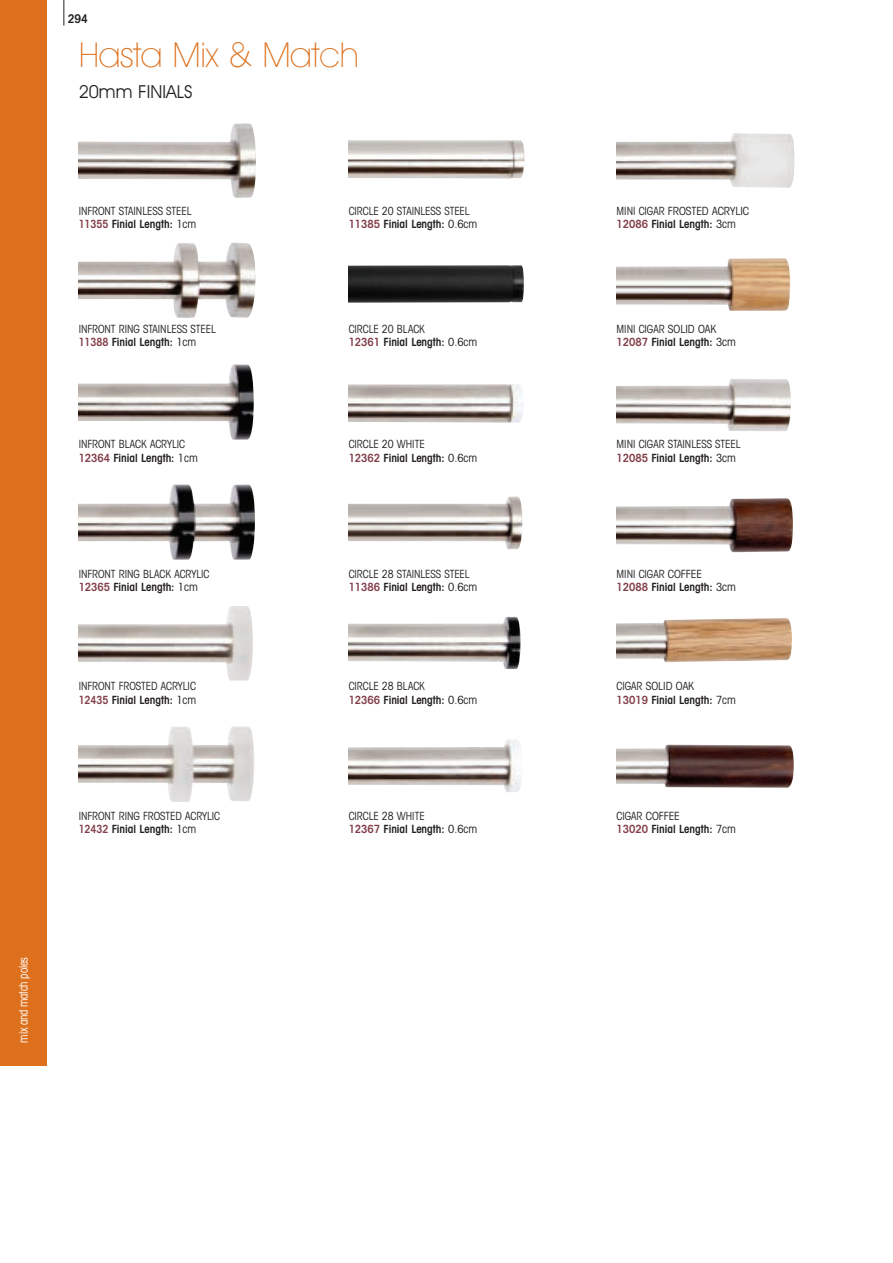
<style>
.page{position:relative;width:893px;height:1263px;background:#fff}
.page>*{position:absolute;margin:0;border:0;box-sizing:border-box;transform-origin:0 0}
.t1{font:200 34.5px "Avant Garde IT Cby BT";letter-spacing:-.01em;color:#dd701c}
.t2{font:18px "Avant Garde IT Cby BT";color:#231f20}
.t3{font:condensed 12px "Avant Garde IT Cby BT";letter-spacing:-.02em;color:#fff;scale:.9 1}
.t4{font:600 condensed 12px "Avant Garde IT Cby BT";color:#231f20}
.t5{font:condensed 11.25px/13.5px "Avant Garde IT Cby BT";color:#231f20;scale:.95 1}
.s1{font-weight:600;color:#83404a}
.s2{font-weight:600}
</style>
<div class="page">
<svg style="left:63px;top:0;width:1px;height:26px"></svg>
<img style="left:79px;top:123px;width:177px;height:75px">
<img style="left:79px;top:242px;width:177px;height:76px">
<img style="left:79px;top:364px;width:175px;height:76px">
<img style="left:79px;top:484px;width:176px;height:76px">
<img style="left:79px;top:606px;width:174px;height:75px">
<img style="left:79px;top:726px;width:175px;height:76px">
<img style="left:349px;top:140px;width:175px;height:39px">
<img style="left:349px;top:265px;width:175px;height:38px">
<img style="left:349px;top:384px;width:174px;height:39px">
<img style="left:349px;top:496px;width:173px;height:53px">
<img style="left:349px;top:616px;width:171px;height:53px">
<img style="left:349px;top:739px;width:173px;height:53px">
<img style="left:617px;top:133px;width:177px;height:55px">
<img style="left:617px;top:258px;width:173px;height:53px">
<img style="left:617px;top:379px;width:174px;height:52px">
<img style="left:617px;top:498px;width:176px;height:54px">
<img style="left:617px;top:618px;width:175px;height:44px">
<img style="left:617px;top:744px;width:177px;height:44px">
<div style="left:0;top:0;width:47px;height:1065px;background:#dd701c"></div>
<p class="t4" style="left:68px;top:15px;width:22px">294</p>
<h1 class="t1" style="left:79px;top:43px;width:282px">Hasta Mix &amp; Match</h1>
<h2 class="t2" style="left:79px;top:85px;width:115px">20mm FINIALS</h2>
<p class="t5" style="left:79px;top:205px;width:125px">INFRONT STAINLESS STEEL<br><span class="s1">11355</span> <span class="s2">Finial Length:</span> 1cm</p>
<p class="t5" style="left:349px;top:205px;width:137px">CIRCLE 20 STAINLESS STEEL<br><span class="s1">11385</span> <span class="s2">Finial Length:</span> 0.6cm</p>
<p class="t5" style="left:79px;top:323px;width:146px">INFRONT RING STAINLESS STEEL<br><span class="s1">11388</span> <span class="s2">Finial Length:</span> 1cm</p>
<p class="t5" style="left:349px;top:323px;width:137px">CIRCLE 20 BLACK<br><span class="s1">12361</span> <span class="s2">Finial Length:</span> 0.6cm</p>
<p class="t5" style="left:79px;top:438px;width:127px">INFRONT BLACK ACRYLIC<br><span class="s1">12364</span> <span class="s2">Finial Length:</span> 1cm</p>
<p class="t5" style="left:349px;top:438px;width:137px">CIRCLE 20 WHITE<br><span class="s1">12362</span> <span class="s2">Finial Length:</span> 0.6cm</p>
<p class="t5" style="left:79px;top:568px;width:139px">INFRONT RING BLACK ACRYLIC<br><span class="s1">12365</span> <span class="s2">Finial Length:</span> 1cm</p>
<p class="t5" style="left:349px;top:568px;width:137px">CIRCLE 28 STAINLESS STEEL<br><span class="s1">11386</span> <span class="s2">Finial Length:</span> 0.6cm</p>
<p class="t5" style="left:79px;top:680px;width:125px">INFRONT FROSTED ACRYLIC<br><span class="s1">12435</span> <span class="s2">Finial Length:</span> 1cm</p>
<p class="t5" style="left:349px;top:680px;width:137px">CIRCLE 28 BLACK<br><span class="s1">12366</span> <span class="s2">Finial Length:</span> 0.6cm</p>
<p class="t5" style="left:79px;top:810px;width:150px">INFRONT RING FROSTED ACRYLIC<br><span class="s1">12432</span> <span class="s2">Finial Length:</span> 1cm</p>
<p class="t5" style="left:349px;top:810px;width:137px">CIRCLE 28 WHITE<br><span class="s1">12367</span> <span class="s2">Finial Length:</span> 0.6cm</p>
<p class="t3" style="left:19px;top:1042px;width:96px;rotate:-90deg">mix and match poles</p>
<p class="t5" style="left:617px;top:205px;width:141px">MINI CIGAR FROSTED ACRYLIC<br><span class="s1">12086</span> <span class="s2">Finial Length:</span> 3cm</p>
<p class="t5" style="left:617px;top:323px;width:127px">MINI CIGAR SOLID OAK<br><span class="s1">12087</span> <span class="s2">Finial Length:</span> 3cm</p>
<p class="t5" style="left:617px;top:438px;width:132px">MINI CIGAR STAINLESS STEEL<br><span class="s1">12085</span> <span class="s2">Finial Length:</span> 3cm</p>
<p class="t5" style="left:617px;top:568px;width:127px">MINI CIGAR COFFEE<br><span class="s1">12088</span> <span class="s2">Finial Length:</span> 3cm</p>
<p class="t5" style="left:617px;top:680px;width:127px">CIGAR SOLID OAK<br><span class="s1">13019</span> <span class="s2">Finial Length:</span> 7cm</p>
<p class="t5" style="left:617px;top:810px;width:127px">CIGAR COFFEE<br><span class="s1">13020</span> <span class="s2">Finial Length:</span> 7cm</p>
</div>
